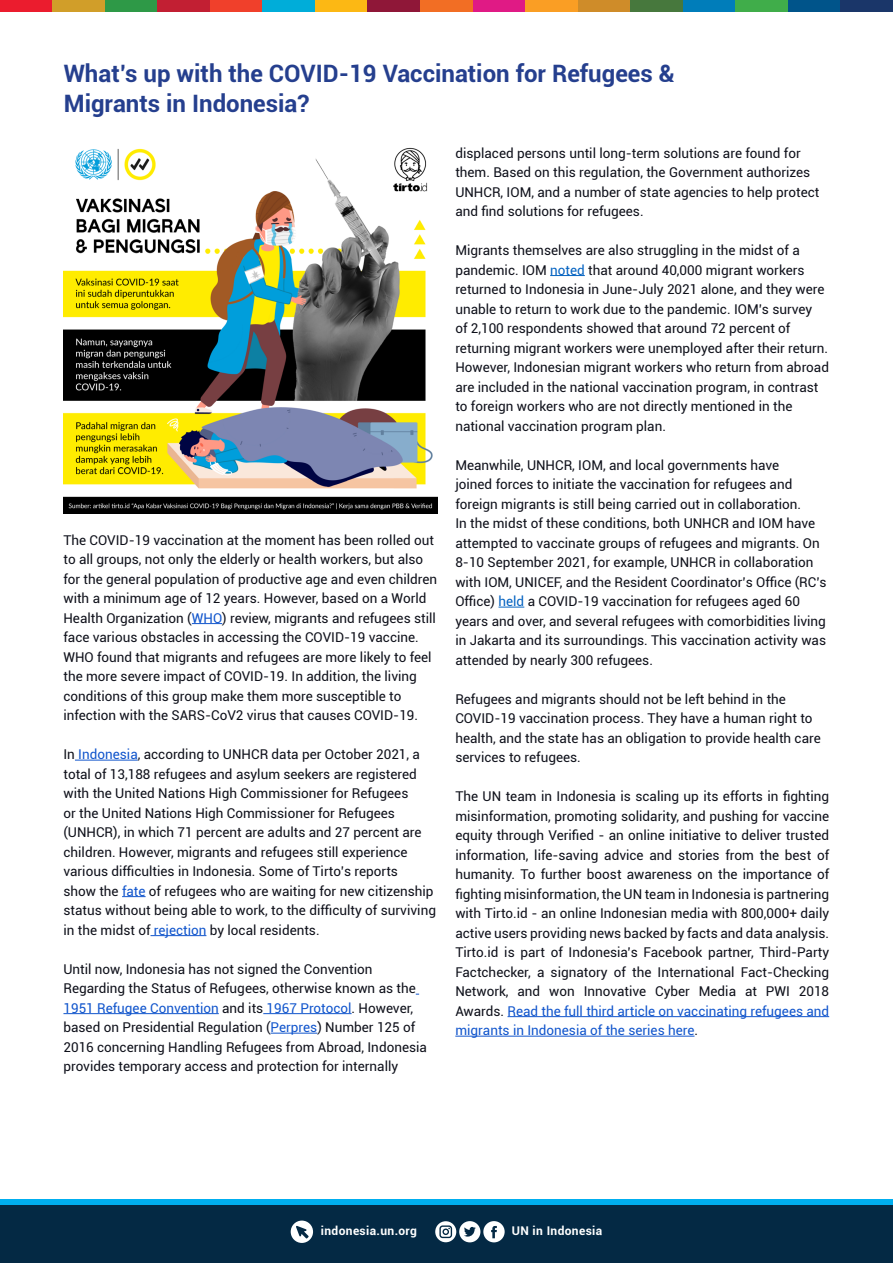
<style>
.page{position:relative;width:893px;height:1263px;background:#fff}
.page>*{position:absolute;margin:0;border:0;box-sizing:border-box;transform-origin:0 0}
.t1{font:700 24px/30px "Roboto";color:#253f8e}
.t2{font:13.5px/19.5px "Roboto";color:#0e101a}
.t3{font:700 12px "Roboto";letter-spacing:.03em;color:#fff}
.s1{color:#15c}
.s2{color:#0563c1}
</style>
<div class="page">
<hr style="left:192px;top:623px;width:30px;height:1px;background:#15c">
<hr style="left:75px;top:760px;width:63px;height:1px;background:#15c">
<svg style="left:122px;top:896px;width:24px;height:1px"></svg>
<hr style="left:150px;top:935px;width:56px;height:1px;background:#15c">
<hr style="left:63px;top:1013px;width:156px;height:1px;background:#15c">
<hr style="left:263px;top:1013px;width:89px;height:1px;background:#15c">
<hr style="left:271px;top:1033px;width:46px;height:1px;background:#15c">
<hr style="left:550px;top:275px;width:35px;height:1px;background:#0563c1">
<svg style="left:498px;top:607px;width:26px;height:1px"></svg>
<hr style="left:507px;top:1016px;width:322px;height:1px;background:#15c">
<hr style="left:455px;top:1036px;width:239px;height:1px;background:#15c">
<img style="left:64px;top:147px;width:373px;height:366px">
<div style="left:0;top:0;width:53px;height:12px;background:#eb1c2e"></div>
<div style="left:53px;top:0;width:52px;height:12px;background:#d19e29"></div>
<div style="left:105px;top:0;width:53px;height:12px;background:#2e9947"></div>
<div style="left:158px;top:0;width:52px;height:12px;background:#c21f33"></div>
<div style="left:210px;top:0;width:53px;height:12px;background:#f0402b"></div>
<div style="left:263px;top:0;width:52px;height:12px;background:#00add9"></div>
<div style="left:315px;top:0;width:53px;height:12px;background:#fcb814"></div>
<div style="left:368px;top:0;width:52px;height:12px;background:#8f1738"></div>
<div style="left:420px;top:0;width:53px;height:12px;background:#f26e24"></div>
<div style="left:473px;top:0;width:52px;height:12px;background:#e01a85"></div>
<div style="left:525px;top:0;width:53px;height:12px;background:#fa9e24"></div>
<div style="left:578px;top:0;width:52px;height:12px;background:#cf8c29"></div>
<div style="left:630px;top:0;width:53px;height:12px;background:#47783d"></div>
<div style="left:683px;top:0;width:52px;height:12px;background:#007dba"></div>
<div style="left:735px;top:0;width:53px;height:12px;background:#40ad4a"></div>
<div style="left:788px;top:0;width:52px;height:12px;background:#00548a"></div>
<div style="left:840px;top:0;width:53px;height:12px;background:#1a3669"></div>
<div style="left:0;top:1199px;width:893px;height:64px;background:#00aeef"></div>
<div style="left:0;top:1205px;width:893px;height:58px;background:#042944"></div>
<svg style="left:291px;top:1220px;width:22px;height:23px"></svg>
<svg style="left:435px;top:1221px;width:70px;height:21px"></svg>
<p class="t1" style="left:64px;top:57px;width:612px">What’s up with the COVID-19 Vaccination for Refugees &amp;<br>Migrants in Indonesia?</p>
<p class="t2" style="left:63px;top:529px;width:375px">The COVID-19 vaccination at the moment has been rolled out to all groups, not only the elderly or health workers, but also for the general population of productive age and even children with a minimum age of 12 years. However, based on a World Health Organization (<span class="s1">WHO</span>) review, migrants and refugees still face various obstacles in accessing the COVID-19 vaccine.<br>WHO found that migrants and refugees are more likely to feel the more severe impact of COVID-19. In addition, the living conditions of this group make them more susceptible to infection with the SARS-CoV2 virus that causes COVID-19.</p>
<p class="t2" style="left:63px;top:744px;width:374px">In <span class="s1">Indonesia</span>, according to UNHCR data per October 2021, a total of 13,188 refugees and asylum seekers are registered with the United Nations High Commissioner for Refugees<br>or the United Nations High Commissioner for Refugees (UNHCR), in which 71 percent are adults and 27 percent are children. However, migrants and refugees still experience various difficulties in Indonesia. Some of Tirto’s reports<br>show the <span class="s1">fate</span> of refugees who are waiting for new citizenship status without being able to work, to the difficulty of surviving in the midst of <span class="s1">rejection</span> by local residents.</p>
<p class="t2" style="left:63px;top:958px;width:365px">Until now, Indonesia has not signed the Convention Regarding the Status of Refugees, otherwise known as the <span class="s1">1951 Refugee Convention</span> and its <span class="s1">1967 Protocol</span>. However, based on Presidential Regulation (<span class="s1">Perpres</span>) Number 125 of 2016 concerning Handling Refugees from Abroad, Indonesia provides temporary access and protection for internally</p>
<p class="t2" style="left:455px;top:142px;width:366px">displaced persons until long-term solutions are found for them. Based on this regulation, the Government authorizes UNHCR, IOM, and a number of state agencies to help protect and find solutions for refugees.</p>
<p class="t2" style="left:455px;top:240px;width:375px">Migrants themselves are also struggling in the midst of a pandemic. IOM <span class="s2">noted</span> that around 40,000 migrant workers returned to Indonesia in June-July 2021 alone, and they were unable to return to work due to the pandemic. IOM’s survey<br>of 2,100 respondents showed that around 72 percent of returning migrant workers were unemployed after their return.<br>However, Indonesian migrant workers who return from abroad are included in the national vaccination program, in contrast to foreign workers who are not directly mentioned in the national vaccination program plan.</p>
<p class="t2" style="left:455px;top:454px;width:373px">Meanwhile, UNHCR, IOM, and local governments have<br>joined forces to initiate the vaccination for refugees and foreign migrants is still being carried out in collaboration.<br>In the midst of these conditions, both UNHCR and IOM have attempted to vaccinate groups of refugees and migrants. On 8-10 September 2021, for example, UNHCR in collaboration with IOM, UNICEF, and the Resident Coordinator’s Office (RC’s Office) <span class="s2">held</span> a COVID-19 vaccination for refugees aged 60 years and over, and several refugees with comorbidities living in Jakarta and its surroundings. This vaccination activity was attended by nearly 300 refugees.</p>
<p class="t2" style="left:455px;top:688px;width:367px">Refugees and migrants should not be left behind in the COVID-19 vaccination process. They have a human right to health, and the state has an obligation to provide health care services to refugees.</p>
<p class="t2" style="left:455px;top:786px;width:375px;text-align:justify">The UN team in Indonesia is scaling up its efforts in fighting misinformation, promoting solidarity, and pushing for vaccine equity through Verified - an online initiative to deliver trusted information, life-saving advice and stories from the best of humanity. To further boost awareness on the importance of fighting misinformation, the UN team in Indonesia is partnering with Tirto.id - an online Indonesian media with 800,000+ daily active users providing news backed by facts and data analysis.<br>Tirto.id is part of Indonesia’s Facebook partner, Third-Party Factchecker, a signatory of the International Fact-Checking Network, and won Innovative Cyber Media at PWI 2018<br>Awards. <span class="s1">Read the full third article on vaccinating refugees and migrants in Indonesia of the series here</span>.</p>
<p class="t3" style="left:321px;top:1222px;width:97px">indonesia.un.org</p>
<p class="t3" style="left:512px;top:1222px;width:92px">UN in Indonesia</p>
</div>
